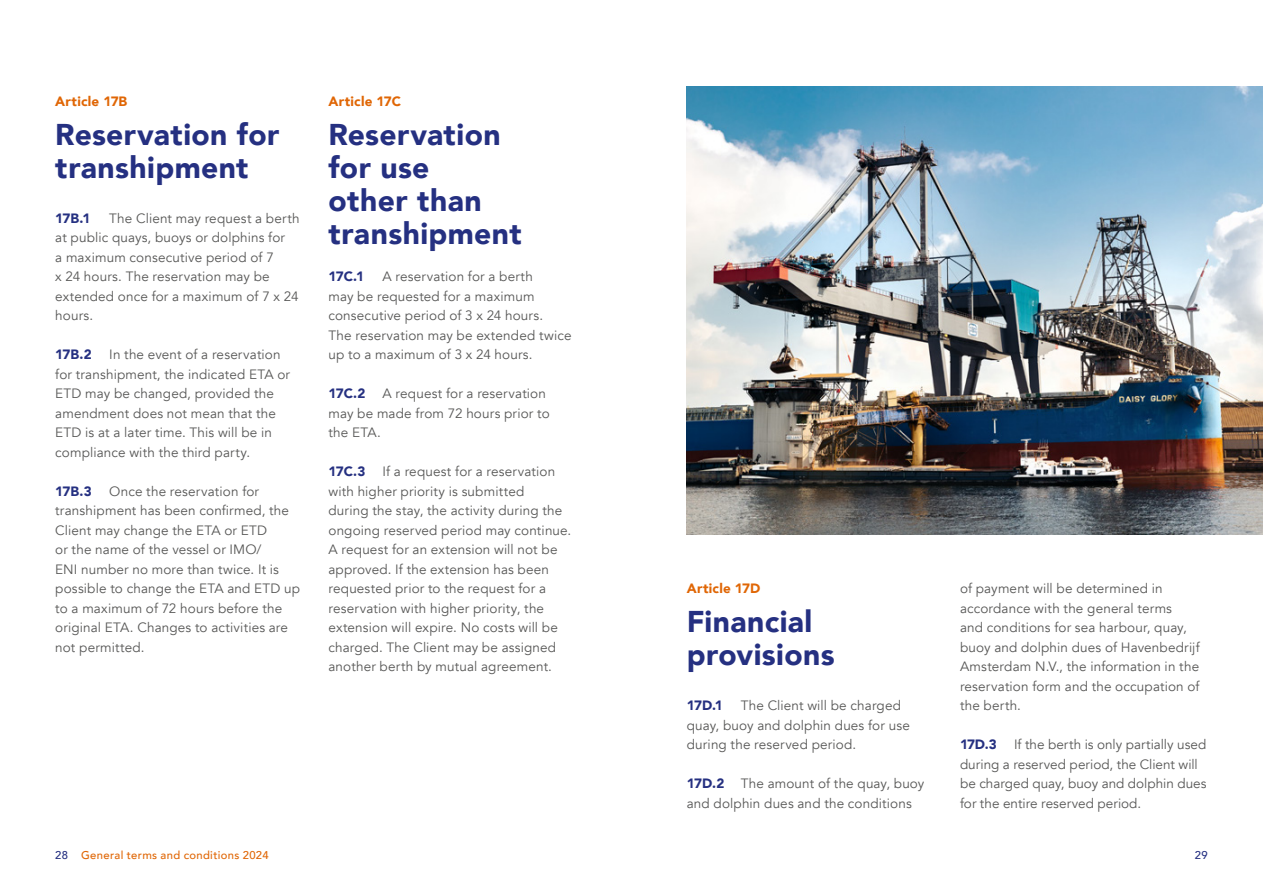
<style>
.page{position:relative;width:1263px;height:893px;background:#fff}
.page>*{position:absolute;margin:0;border:0;box-sizing:border-box;transform-origin:0 0}
.t1{font:900 30px/33px "Avenir";letter-spacing:.015em;color:#253081}
.t2{font:13.5px/19.5px "Avenir";letter-spacing:.01em;color:#575756}
.t3{font:900 13.5px "Avenir";letter-spacing:-.03em;color:#253081}
.t4{font:900 13.5px "Avenir";letter-spacing:.02em;color:#e06605}
.t5{font:500 11.25px "Avenir";letter-spacing:.03em;color:#e06605}
.t6{font:500 11.25px "Avenir";color:#253081}
.s1{font-weight:900;color:#253081}
.s2{color:#253081}
</style>
<div class="page">
<img style="left:687px;top:86px;width:576px;height:449px">
<p class="t4" style="left:55px;top:90px;width:74px">Article 17B</p>
<h1 class="t1" style="left:55px;top:117px;width:225px">Reservation for transhipment</h1>
<p class="t3" style="left:55px;top:207px;width:37px">17B.1</p>
<p class="t2" style="left:55px;top:209px;width:246px;text-indent:54px">The Client may request a berth at public quays, buoys or dolphins for<br>a maximum consecutive period of 7<br>x 24 hours. The reservation may be extended once for a maximum of 7 x 24 hours.</p>
<p class="t3" style="left:55px;top:343px;width:38px">17B.2</p>
<p class="t2" style="left:55px;top:345px;width:236px;text-indent:54px">In the event of a reservation for transhipment, the indicated ETA or ETD may be changed, provided the amendment does not mean that the ETD is at a later time. This will be in compliance with the third party.</p>
<p class="t3" style="left:55px;top:480px;width:38px">17B.3</p>
<p class="t2" style="left:55px;top:482px;width:246px;text-indent:54px">Once the reservation for transhipment has been confirmed, the<br>Client may change the ETA or ETD<br>or the name of the vessel or IMO/<br>ENI number no more than twice. It is possible to change the ETA and ETD up to a maximum of 72 hours before the original ETA. Changes to activities are not permitted.</p>
<p class="t4" style="left:328px;top:90px;width:74px">Article 17C</p>
<h1 class="t1" style="left:328px;top:117px;width:195px">Reservation for use<br>other than transhipment</h1>
<p class="t3" style="left:328px;top:265px;width:37px">17C.1</p>
<p class="t2" style="left:328px;top:267px;width:244px;text-indent:54px">A reservation for a berth<br>may be requested for a maximum consecutive period of 3 x 24 hours.<br>The reservation may be extended twice up to a maximum of 3 x 24 hours.</p>
<p class="t2" style="left:328px;top:384px;width:223px"><span class="s1">17C.2</span> A request for a reservation may be made from 72 hours prior to the ETA.</p>
<p class="t3" style="left:328px;top:460px;width:39px">17C.3</p>
<p class="t2" style="left:328px;top:462px;width:244px;text-indent:54px">If a request for a reservation with higher priority is submitted<br>during the stay, the activity during the ongoing reserved period may continue.<br>A request for an extension will not be approved. If the extension has been requested prior to the request for a reservation with higher priority, the extension will expire. No costs will be charged. The Client may be assigned another berth by mutual agreement.</p>
<p class="t4" style="left:687px;top:577px;width:75px">Article 17D</p>
<h1 class="t1" style="left:687px;top:605px;width:149px">Financial provisions</h1>
<p class="t3" style="left:687px;top:694px;width:38px">17D.1</p>
<p class="t2" style="left:687px;top:696px;width:225px;text-indent:54px">The Client will be charged quay, buoy and dolphin dues for use during the reserved period.</p>
<p class="t2" style="left:687px;top:774px;width:239px"><span class="s1">17D.2</span> The amount of the quay, buoy and dolphin dues and the conditions</p>
<p class="t2" style="left:960px;top:579px;width:241px">of payment will be determined in accordance with the general terms<br>and conditions for sea harbour, quay, buoy and dolphin dues of Havenbedrijf<br>Amsterdam N.V., the information in the reservation form and the occupation of the berth.</p>
<p class="t3" style="left:960px;top:733px;width:38px">17D.3</p>
<p class="t2" style="left:960px;top:735px;width:248px;text-indent:54px">If the berth is only partially used during a reserved period, the Client will be charged quay, buoy and dolphin dues for the entire reserved period.</p>
<p class="t5" style="left:55px;top:845px;width:215px"><span class="s2">28</span> General terms and conditions 2024</p>
<p class="t6" style="left:1195px;top:845px;width:14px">29</p>
</div>
